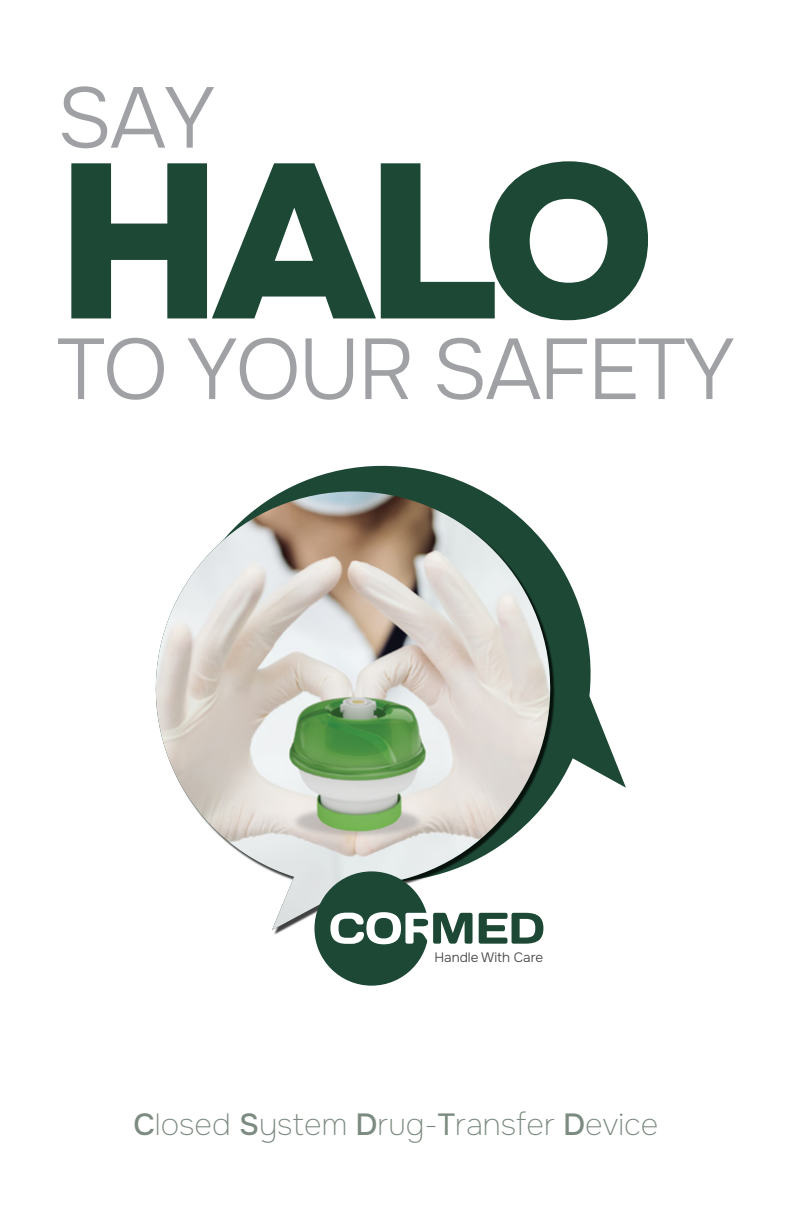
<style>
.page{position:relative;width:792px;height:1224px;background:#fff}
.page>*{position:absolute;margin:0;border:0;box-sizing:border-box;transform-origin:0 0}
.t1{font:219.2px "Onest";color:#1c4835}
.t2{font:85.8px "Onest";letter-spacing:-.03em;color:#9fa1a4}
.t3{font:30.4px "Onest";color:#7c8b80}
.t4{font:13.6px "Onest";color:#464547}
</style>
<div class="page">
<svg style="left:336px;top:465px;width:290px;height:323px"></svg>
<svg style="left:283px;top:471px;width:288px;height:20px;fill:#1c4835"></svg>
<img style="left:155px;top:491px;width:416px;height:439px">
<div style="left:314px;top:871px;width:115px;height:115px;background:#1c4835;border-radius:50%"></div>
<svg style="left:330px;top:912px;width:143px;height:32px"></svg>
<svg style="left:479px;top:913px;width:64px;height:31px"></svg>
<h2 class="t2" style="left:57px;top:65px;width:160px">SAY</h2>
<h1 class="t1" style="left:57px;top:108px;width:599px">HALO</h1>
<h2 class="t2" style="left:57px;top:317px;width:680px">TO YOUR SAFETY</h2>
<p class="t4" style="left:434px;top:949px;width:111px">Handle With Care</p>
<p class="t3" style="left:133px;top:1105px;width:527px">Closed System Drug-Transfer Device</p>
</div>
